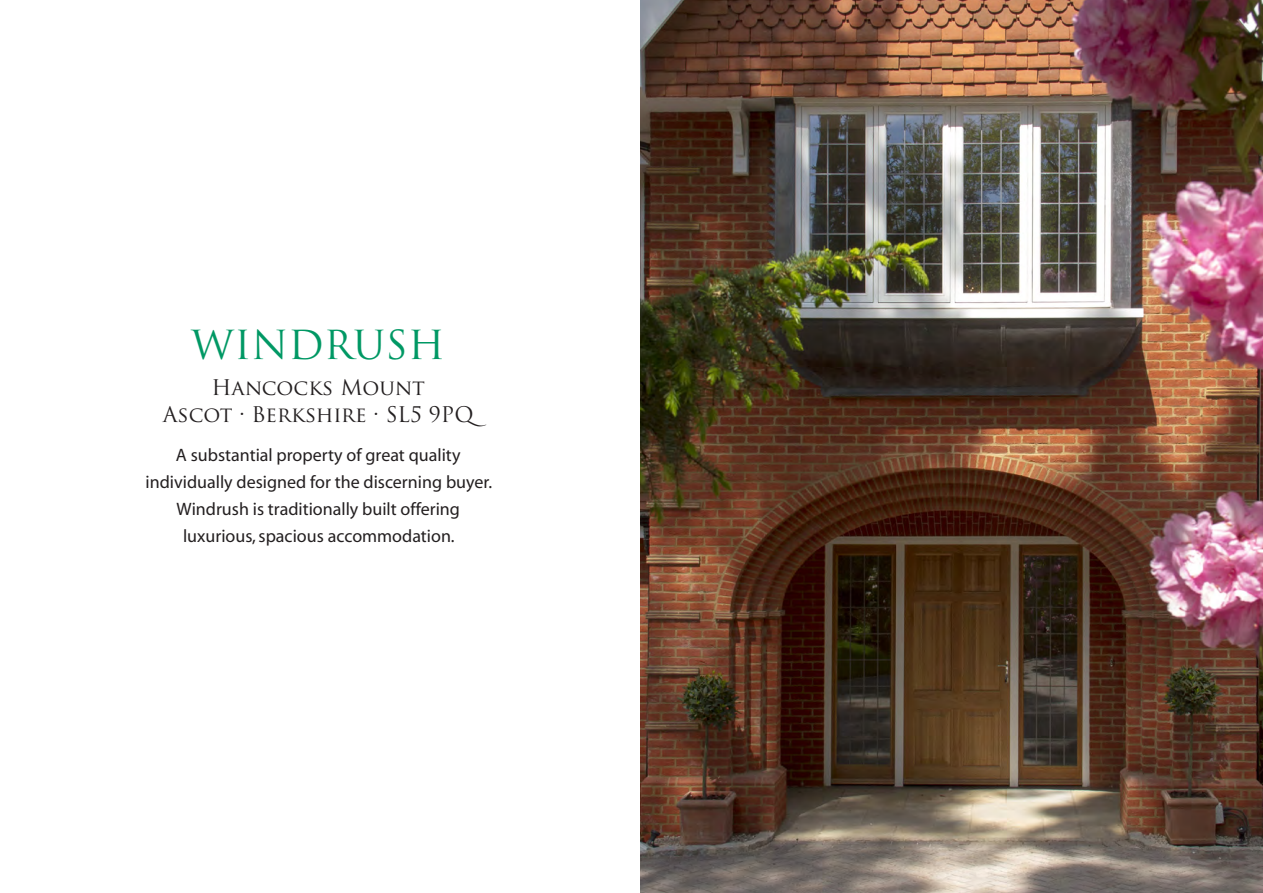
<style>
.page{position:relative;width:1263px;height:893px;background:#fff}
.page>*{position:absolute;margin:0;border:0;box-sizing:border-box;transform-origin:0 0}
.t1{font:39px "Trajan Pro";color:#009864}
.t2{font:21px "Trajan Pro";color:#231f20}
.t3{font:18px "Myriad";color:#231f20}
</style>
<div class="page">
<img style="left:640px;top:0;width:623px;height:893px">
<p class="t1" style="left:191px;top:320px;width:255px">WINDRUSH</p>
<p class="t2" style="left:211px;top:374px;width:215px">Hancocks Mount</p>
<p class="t2" style="left:163px;top:401px;width:325px">Ascot · Berkshire · SL5 9PQ</p>
<p class="t3" style="left:176px;top:446px;width:286px">A substantial property of great quality</p>
<p class="t3" style="left:146px;top:473px;width:348px">individually designed for the discerning buyer.</p>
<p class="t3" style="left:176px;top:500px;width:285px">Windrush is traditionally built offering</p>
<p class="t3" style="left:183px;top:527px;width:273px">luxurious, spacious accommodation.</p>
</div>
